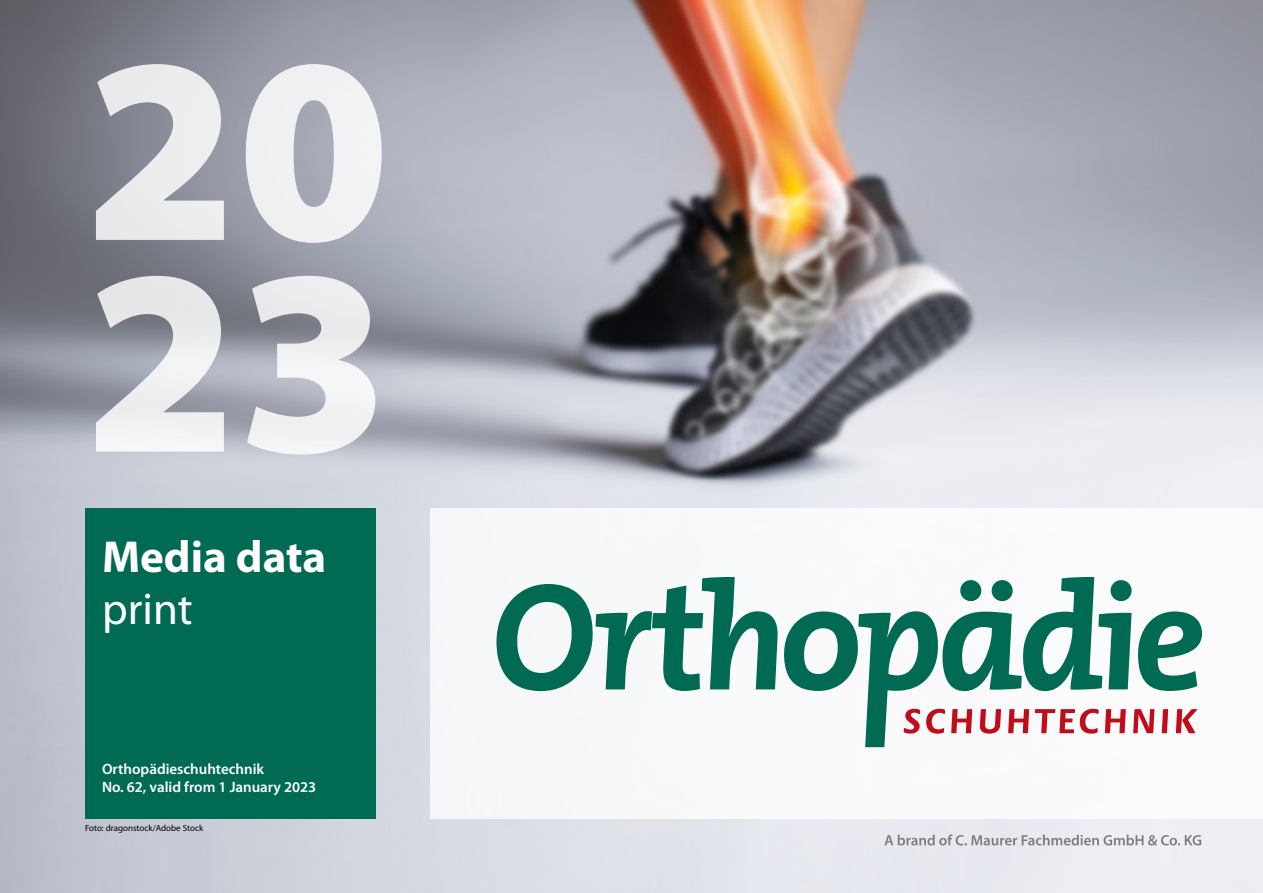
<style>
.page{position:relative;width:1263px;height:893px;background:#fff}
.page>*{position:absolute;margin:0;border:0;box-sizing:border-box;transform-origin:0 0}
.t1{font:700 45px "Myriad Pro";color:#fff}
.t2{font:45px "Myriad Pro";color:#fff}
.t3{font:600 15px/18px "Myriad Pro";color:#fff}
.t4{font:9px "Myriad Pro";color:#000}
</style>
<div class="page">
<img style="left:0;top:0;width:1263px;height:893px">
<img style="left:884px;top:834px;width:317px;height:11px">
<img style="left:96px;top:64px;width:286px;height:179px">
<img style="left:96px;top:276px;width:279px;height:179px">
<div style="left:85px;top:508px;width:290px;height:311px;background:#006a53"></div>
<img style="left:431px;top:508px;width:832px;height:311px">
<svg style="left:496px;top:577px;width:706px;height:170px"></svg>
<h1 class="t1" style="left:102px;top:531px;width:226px">Media data</h1>
<h1 class="t2" style="left:102px;top:584px;width:92px">print</h1>
<p class="t3" style="left:102px;top:760px;width:216px">Orthopädieschuhtechnik<br>No. 62, valid from 1 January 2023</p>
<p class="t4" style="left:85px;top:823px;width:120px">Foto: dragonstock/Adobe Stock</p>
</div>
